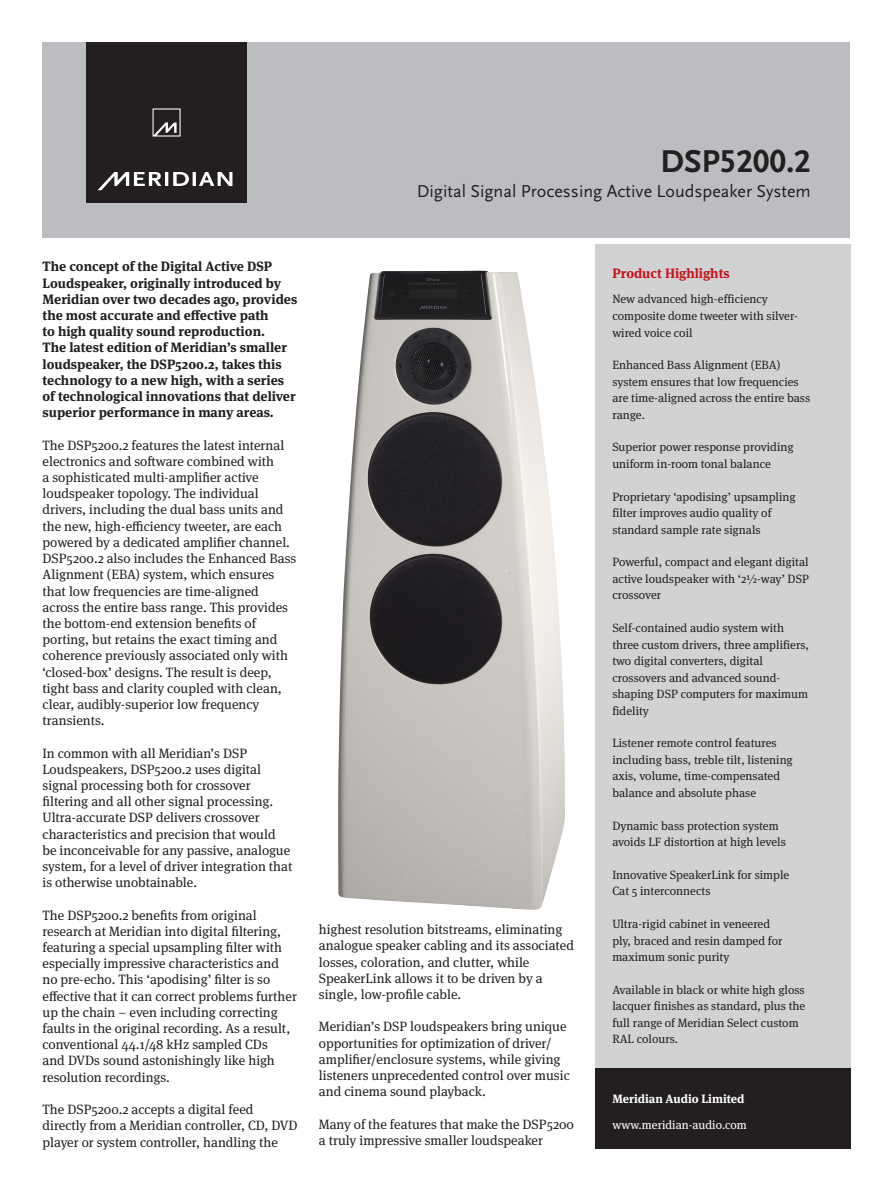
<style>
.page{position:relative;width:893px;height:1191px;background:#fff}
.page>*{position:absolute;margin:0;border:0;box-sizing:border-box;transform-origin:0 0}
.t1{font:700 33px "Scala Sans Pro";color:#231f20}
.t2{font:18px "Scala Sans Pro";color:#231f20}
.t3{font:13.5px/16.2px "Meta Serif OT";color:#231f20}
.t4{font:700 13.5px/16.2px "Meta Serif OT";color:#231f20}
.t5{font:700 13.5px "Meta Serif OT";color:#c8131b}
.t6{font:12px/16.5px "Meta Serif OT";color:#231f20}
.t7{font:12px "Meta Serif OT";color:#fff}
.t8{font:700 12px "Meta Serif OT";color:#fff}
</style>
<div class="page">
<div style="left:595px;top:244px;width:255px;height:824px;background:#d1d2d4"></div>
<div style="left:43px;top:43px;width:807px;height:195px;background:#bcbdc0"></div>
<div style="left:86px;top:42px;width:161px;height:161px;background:#231f20"></div>
<svg style="left:98px;top:108px;width:134px;height:82px"></svg>
<div style="left:595px;top:1068px;width:255px;height:80px;background:#231f20"></div>
<img style="left:338px;top:271px;width:227px;height:639px">
<h1 class="t1" style="left:660px;top:142px;width:152px">DSP5200.2</h1>
<h2 class="t2" style="left:417px;top:180px;width:396px">Digital Signal Processing Active Loudspeaker System</h2>
<p class="t4" style="left:43px;top:258px;width:256px">The concept of the Digital Active DSP Loudspeaker, originally introduced by Meridian over two decades ago, provides the most accurate and effective path<br>to high quality sound reproduction.<br>The latest edition of Meridian’s smaller loudspeaker, the DSP5200.2, takes this technology to a new high, with a series of technological innovations that deliver superior performance in many areas.</p>
<p class="t3" style="left:43px;top:437px;width:255px">The DSP5200.2 features the latest internal electronics and software combined with<br>a sophisticated multi-amplifier active loudspeaker topology. The individual drivers, including the dual bass units and the new, high-efficiency tweeter, are each powered by a dedicated amplifier channel.<br>DSP5200.2 also includes the Enhanced Bass Alignment (EBA) system, which ensures that low frequencies are time-aligned across the entire bass range. This provides the bottom-end extension benefits of porting, but retains the exact timing and coherence previously associated only with ‘closed-box’ designs. The result is deep, tight bass and clarity coupled with clean, clear, audibly-superior low frequency transients.</p>
<p class="t3" style="left:43px;top:744px;width:251px">In common with all Meridian’s DSP Loudspeakers, DSP5200.2 uses digital signal processing both for crossover filtering and all other signal processing.<br>Ultra-accurate DSP delivers crossover characteristics and precision that would be inconceivable for any passive, analogue system, for a level of driver integration that is otherwise unobtainable.</p>
<p class="t3" style="left:43px;top:906px;width:256px">The DSP5200.2 benefits from original research at Meridian into digital filtering, featuring a special upsampling filter with especially impressive characteristics and no pre-echo. This ‘apodising’ filter is so effective that it can correct problems further up the chain – even including correcting faults in the original recording. As a result, conventional 44.1/48 kHz sampled CDs<br>and DVDs sound astonishingly like high resolution recordings.</p>
<p class="t3" style="left:43px;top:1101px;width:257px">The DSP5200.2 accepts a digital feed directly from a Meridian controller, CD, DVD player or system controller, handling the</p>
<p class="t3" style="left:319px;top:921px;width:257px">highest resolution bitstreams, eliminating analogue speaker cabling and its associated losses, coloration, and clutter, while SpeakerLink allows it to be driven by a single, low-profile cable.</p>
<p class="t3" style="left:319px;top:1018px;width:252px">Meridian’s DSP loudspeakers bring unique opportunities for optimization of driver/ amplifier/enclosure systems, while giving listeners unprecedented control over music and cinema sound playback.</p>
<p class="t3" style="left:319px;top:1115px;width:257px">Many of the features that make the DSP5200 a truly impressive smaller loudspeaker</p>
<p class="t5" style="left:612px;top:265px;width:119px">Product Highlights</p>
<p class="t6" style="left:612px;top:291px;width:187px">New advanced high-efficiency composite dome tweeter with silver&shy;wired voice coil</p>
<p class="t6" style="left:612px;top:357px;width:199px">Enhanced Bass Alignment (EBA) system ensures that low frequencies are time-aligned across the entire bass range.</p>
<p class="t6" style="left:612px;top:439px;width:183px">Superior power response providing uniform in-room tonal balance</p>
<p class="t6" style="left:612px;top:488px;width:185px">Proprietary ‘apodising’ upsampling filter improves audio quality of standard sample rate signals</p>
<p class="t6" style="left:612px;top:554px;width:198px;text-align:justify">Powerful, compact and elegant digital active loudspeaker with ‘21⁄2-way’ DSP crossover</p>
<p class="t6" style="left:612px;top:619px;width:198px">Self-contained audio system with three custom drivers, three amplifiers, two digital converters, digital crossovers and advanced sound&shy;shaping DSP computers for maximum fidelity</p>
<p class="t6" style="left:612px;top:735px;width:182px">Listener remote control features including bass, treble tilt, listening axis, volume, time-compensated balance and absolute phase</p>
<p class="t6" style="left:612px;top:817px;width:175px">Dynamic bass protection system avoids LF distortion at high levels</p>
<p class="t6" style="left:612px;top:866px;width:179px">Innovative SpeakerLink for simple<br>Cat 5 interconnects</p>
<p class="t6" style="left:612px;top:915px;width:172px">Ultra-rigid cabinet in veneered ply, braced and resin damped for maximum sonic purity</p>
<p class="t6" style="left:612px;top:981px;width:195px">Available in black or white high gloss lacquer finishes as standard, plus the full range of Meridian Select custom<br>RAL colours.</p>
<p class="t8" style="left:612px;top:1090px;width:134px">Meridian Audio Limited</p>
<p class="t7" style="left:612px;top:1116px;width:136px">www.meridian-audio.com</p>
</div>
